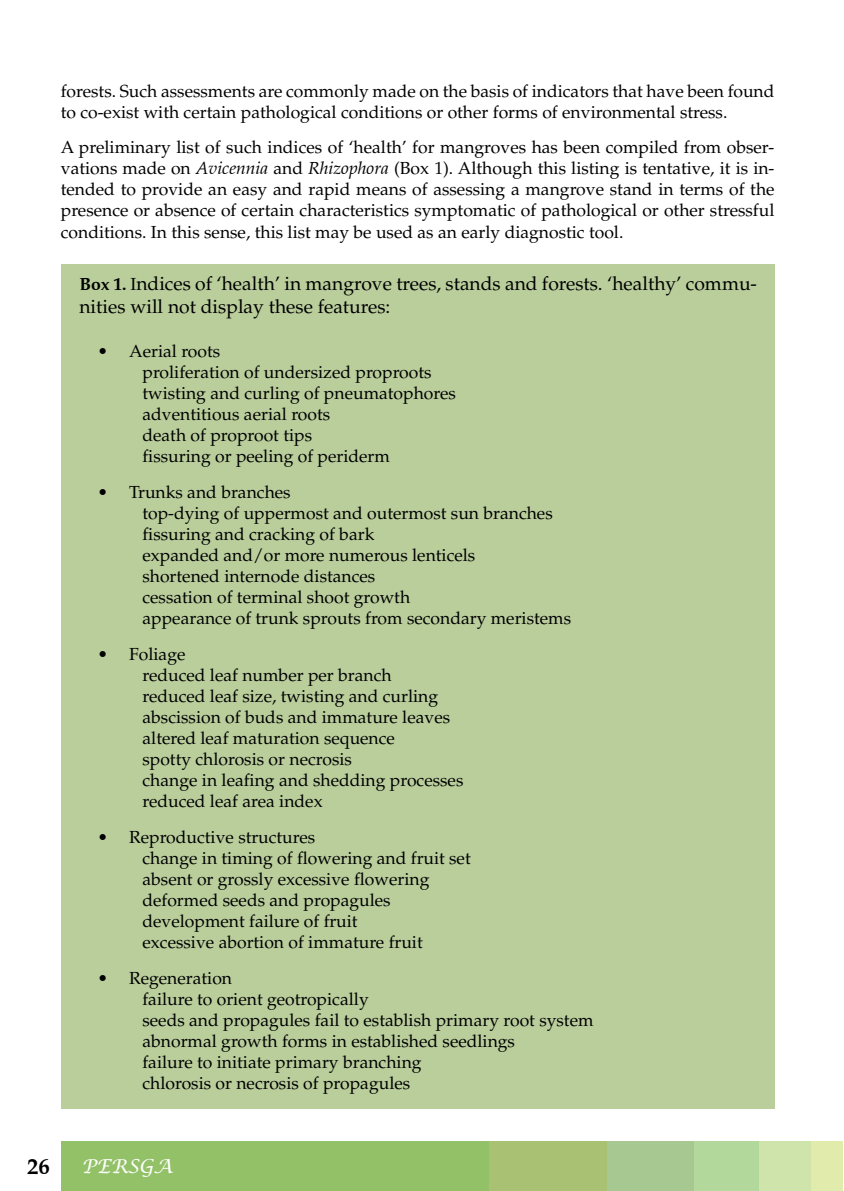
<style>
.page{position:relative;width:844px;height:1191px;background:#fff}
.page>*{position:absolute;margin:0;border:0;box-sizing:border-box;transform-origin:0 0}
.t1{font:700 22.75px "Palatino";color:#000}
.t2{font:19.25px/23.1px "Palatino";color:#000}
.t3{font:italic 19.25px "Lucida Calligraphy";color:#fff}
.t4{font:17.5px/21px "Palatino";color:#000}
.s1{font-style:italic}
.s2{font-weight:700;font-size:17.5px}
.s3{font-size:17.5px}
</style>
<div class="page">
<div style="left:61px;top:264px;width:713px;height:844px;background:#bace9c"></div>
<div style="left:61px;top:1141px;width:781px;height:49px;background:#93c167"></div>
<div style="left:489px;top:1140px;width:118px;height:50px;background:#a9c172"></div>
<div style="left:607px;top:1141px;width:86px;height:49px;background:#a7c991"></div>
<div style="left:693px;top:1141px;width:66px;height:49px;background:#b2d99b"></div>
<div style="left:759px;top:1141px;width:53px;height:49px;background:#cfe4ab"></div>
<div style="left:811px;top:1141px;width:31px;height:49px;background:#e1ebab"></div>
<p class="t4" style="left:61px;top:80px;width:715px">forests. Such assessments are commonly made on the basis of indicators that have been found to co-exist with certain pathological conditions or other forms of environmental stress.</p>
<p class="t4" style="left:61px;top:137px;width:715px;text-align:justify">A preliminary list of such indices of ‘health’ for mangroves has been compiled from obser&shy;vations made on <span class="s1">Avicennia</span> and <span class="s1">Rhizophora</span> (Box 1). Although this listing is tentative, it is in&shy;tended to provide an easy and rapid means of assessing a mangrove stand in terms of the presence or absence of certain characteristics symptomatic of pathological or other stressful conditions. In this sense, this list may be used as an early diagnostic tool.</p>
<p class="t2" style="left:79px;top:272px;width:679px"><span class="s2">Box 1.</span> <span class="s3">I</span>ndices of ‘health’ in mangrove trees, stands and forests. ‘healthy’ commu&shy;nities will not display these features:</p>
<p class="t4" style="left:142px;top:341px;width:315px;text-indent:-45px">• Aerial roots<br>proliferation of undersized proproots twisting and curling of pneumatophores adventitious aerial roots<br>death of proproot tips<br>fissuring or peeling of periderm</p>
<p class="t4" style="left:142px;top:482px;width:430px;text-indent:-45px">• Trunks and branches<br>top-dying of uppermost and outermost sun branches fissuring and cracking of bark<br>expanded and/or more numerous lenticels<br>shortened internode distances<br>cessation of terminal shoot growth<br>appearance of trunk sprouts from secondary meristems</p>
<p class="t4" style="left:142px;top:644px;width:322px;text-indent:-45px">• Foliage<br>reduced leaf number per branch<br>reduced leaf size, twisting and curling abscission of buds and immature leaves altered leaf maturation sequence<br>spotty chlorosis or necrosis<br>change in leafing and shedding processes reduced leaf area index</p>
<p class="t4" style="left:142px;top:826px;width:330px;text-indent:-45px">• Reproductive structures<br>change in timing of flowering and fruit set absent or grossly excessive flowering deformed seeds and propagules development failure of fruit<br>excessive abortion of immature fruit</p>
<p class="t4" style="left:142px;top:967px;width:452px;text-indent:-45px">• Regeneration<br>failure to orient geotropically<br>seeds and propagules fail to establish primary root system abnormal growth forms in established seedlings<br>failure to initiate primary branching<br>chlorosis or necrosis of propagules</p>
<h1 class="t1" style="left:27px;top:1153px;width:24px">26</h1>
<p class="t3" style="left:82px;top:1154px;width:92px">PERSGA</p>
</div>
